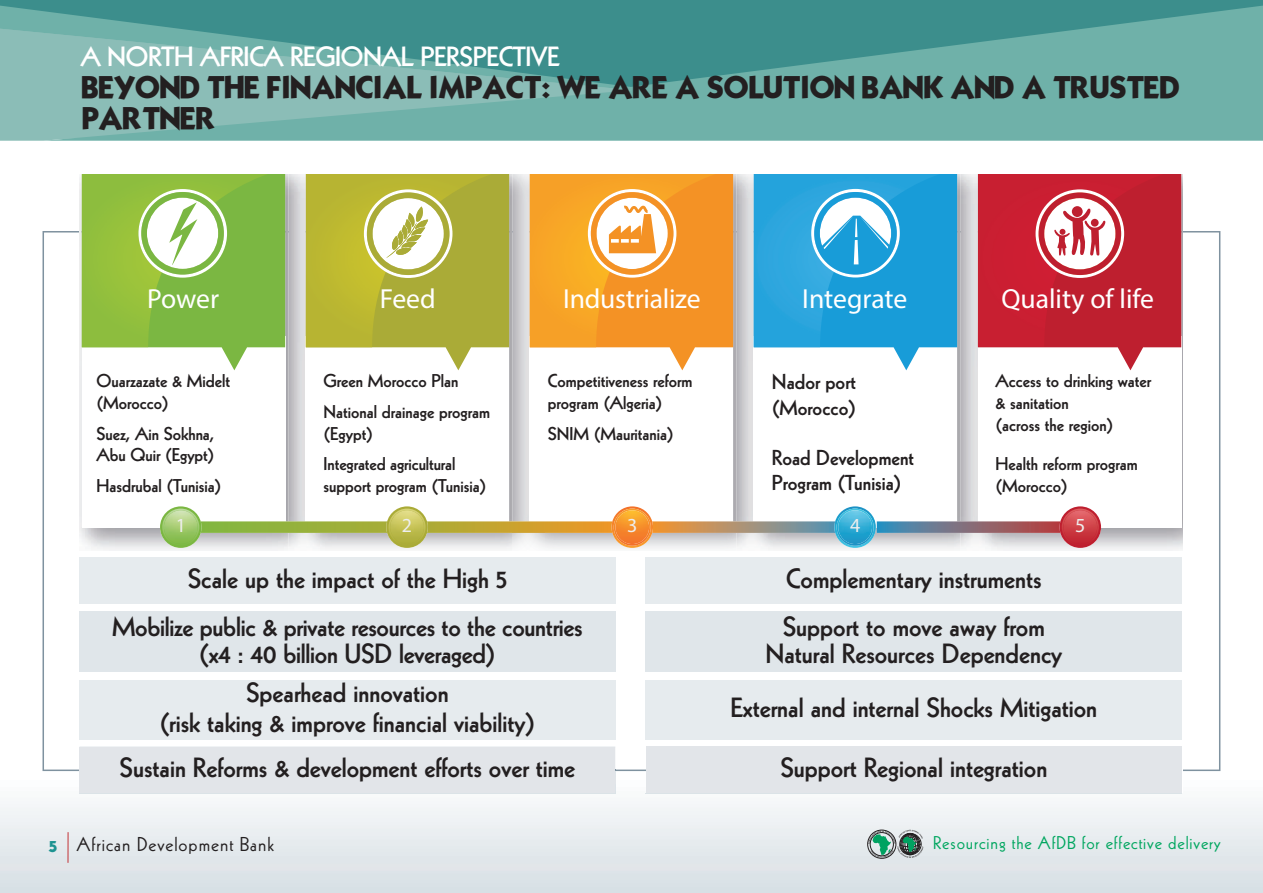
<style>
.page{position:relative;width:1263px;height:893px;background:#fff}
.page>*{position:absolute;margin:0;border:0;box-sizing:border-box;transform-origin:0 0}
.t1{font:700 27.6px "Open Sans";letter-spacing:-.005em;color:#fff}
.t2{font:800 27px/27px "Kabel";color:#231f20;text-align:center}
.t3{font:27px/31.5px "Kabel Bd Normal";letter-spacing:-.06em;color:#231f20}
.t4{font:800 27px "Kabel";letter-spacing:-.01em;color:#fff}
.t5{font:800 21px/25.2px "Kabel";color:#231f20}
.t6{font:700 19.95px "Open Sans";color:#edeeed}
.t7{font:19.5px "Kabel";letter-spacing:.05em;color:#231f20}
.t8{font:800 18px/21.6px "Kabel";color:#231f20}
.t9{font:18px "Kabel";letter-spacing:.05em;color:#00a65f}
.s1{font-family:"Kabel Bd Normal";font-size:13.5px;color:#1d9391}
</style>
<div class="page">
<img style="left:0;top:174px;width:1263px;height:719px">
<div style="left:632px;top:87px;width:631px;height:54px;background:#6fb1a9"></div>
<svg style="left:0;top:0;width:1263px;height:87px;background:#4f9b97"></svg>
<svg style="left:0;top:24px;width:43px;height:2px"></svg>
<svg style="left:0;top:26px;width:632px;height:115px;background:#73b0aa"></svg>
<hr style="left:68px;top:832px;width:1px;height:31px;background:#c33235">
<div style="left:867px;top:830px;width:29px;height:28px;border:1px solid #231f20;border-radius:50%"></div>
<svg style="left:868px;top:830px;width:55px;height:28px;background:#7e9f94"></svg>
<div style="left:79px;top:557px;width:536px;height:47px;background:#e6ebee"></div>
<div style="left:646px;top:557px;width:536px;height:47px;background:#e6ebee"></div>
<div style="left:79px;top:612px;width:536px;height:59px;background:#e0e6ea"></div>
<div style="left:646px;top:612px;width:536px;height:59px;background:#e0e6ea"></div>
<div style="left:79px;top:680px;width:536px;height:59px;background:#e6ebee"></div>
<div style="left:646px;top:680px;width:536px;height:59px;background:#e6ebee"></div>
<img style="left:79px;top:174px;width:433px;height:376px">
<div style="left:82px;top:336px;width:203px;height:191px;background:#fff"></div>
<div style="left:306px;top:336px;width:203px;height:191px;background:#fff"></div>
<img style="left:512px;top:548px;width:224px;height:2px">
<img style="left:733px;top:174px;width:3px;height:332px">
<img style="left:512px;top:174px;width:18px;height:332px">
<div style="left:530px;top:336px;width:203px;height:191px;background:#fff"></div>
<img style="left:736px;top:174px;width:446px;height:376px">
<div style="left:754px;top:336px;width:203px;height:191px;background:#fff"></div>
<div style="left:978px;top:336px;width:203px;height:191px;background:#fff"></div>
<svg style="left:1059px;top:506px;width:42px;height:42px"></svg>
<svg style="left:160px;top:506px;width:42px;height:42px"></svg>
<svg style="left:530px;top:174px;width:203px;height:196px"></svg>
<svg style="left:82px;top:174px;width:203px;height:196px"></svg>
<svg style="left:754px;top:174px;width:203px;height:196px"></svg>
<svg style="left:978px;top:174px;width:203px;height:196px"></svg>
<svg style="left:306px;top:174px;width:203px;height:196px"></svg>
<svg style="left:162px;top:506px;width:937px;height:42px"></svg>
<img style="left:838px;top:510px;width:34px;height:34px;border-radius:50%">
<img style="left:79px;top:746px;width:536px;height:2px">
<img style="left:79px;top:793px;width:536px;height:1px">
<svg style="left:615px;top:769px;width:1px;height:24px"></svg>
<div style="left:79px;top:748px;width:536px;height:45px;background:#e2e5e9"></div>
<img style="left:646px;top:793px;width:536px;height:1px">
<div style="left:646px;top:746px;width:536px;height:47px;background:#e2e5e9"></div>
<p class="t4" style="left:81px;top:47px;width:480px">A NORTH AFRICA REGIONAL PERSPECTIVE</p>
<p class="t3" style="left:81px;top:74px;width:1101px">BEYOND THE FINANCIAL IMPACT: WE ARE A SOLUTION BANK AND A TRUSTED<br>PARTNER</p>
<p class="t1" style="left:147px;top:288px;width:73px">Power</p>
<p class="t1" style="left:380px;top:288px;width:57px">Feed</p>
<p class="t1" style="left:563px;top:288px;width:139px">Industrialize</p>
<p class="t1" style="left:802px;top:288px;width:107px">Integrate</p>
<p class="t1" style="left:1001px;top:288px;width:154px">Quality of life</p>
<p class="t8" style="left:96px;top:371px;width:135px">Ouarzazate &amp; Midelt (Morocco)</p>
<p class="t8" style="left:96px;top:424px;width:120px">Suez, Ain Sokhna,<br>Abu Quir (Egypt)</p>
<p class="t8" style="left:96px;top:476px;width:126px">Hasdrubal (Tunisia)</p>
<p class="t8" style="left:324px;top:367px;width:168px;line-height:30.6px">Green Morocco Plan<br>National drainage program</p>
<p class="t8" style="left:324px;top:419px;width:133px;line-height:30.6px">(Egypt)<br>Integrated agricultural</p>
<p class="t8" style="left:324px;top:476px;width:164px">support program (Tunisia)</p>
<p class="t8" style="left:548px;top:371px;width:146px">Competitiveness reform program (Algeria)</p>
<p class="t8" style="left:548px;top:424px;width:128px">SNIM (Mauritania)</p>
<p class="t5" style="left:772px;top:371px;width:86px">Nador port (Morocco)</p>
<p class="t5" style="left:772px;top:447px;width:144px">Road Development<br>Program (Tunisia)</p>
<p class="t8" style="left:995px;top:371px;width:157px">Access to drinking water &amp; sanitation<br>(across the region)</p>
<p class="t8" style="left:995px;top:454px;width:144px">Health reform program (Morocco)</p>
<p class="t6" style="left:176px;top:517px;width:12px">1</p>
<p class="t6" style="left:402px;top:517px;width:12px">2</p>
<p class="t6" style="left:627px;top:517px;width:12px">3</p>
<p class="t6" style="left:1075px;top:517px;width:12px">5</p>
<p class="t6" style="left:850px;top:517px;width:12px">4</p>
<p class="t2" style="left:188px;top:567px;width:321px">Scale up the impact of the High 5</p>
<p class="t2" style="left:786px;top:567px;width:257px">Complementary instruments</p>
<p class="t2" style="left:112px;top:615px;width:472px">Mobilize public &amp; private resources to the countries (x4 : 40 billion USD leveraged)</p>
<p class="t2" style="left:765px;top:615px;width:298px">Support to move away from<br>Natural Resources Dependency</p>
<p class="t2" style="left:159px;top:680px;width:378px;line-height:30px">Spearhead innovation<br>(risk taking &amp; improve financial viability)</p>
<p class="t2" style="left:730px;top:696px;width:368px">External and internal Shocks Mitigation</p>
<p class="t2" style="left:120px;top:756px;width:457px">Sustain Reforms &amp; development efforts over time</p>
<p class="t2" style="left:780px;top:756px;width:268px">Support Regional integration</p>
<p class="t7" style="left:48px;top:837px;width:227px"><span class="s1">5</span> African Development Bank</p>
<p class="t9" style="left:933px;top:836px;width:289px">Resourcing the AfDB for effective delivery</p>
</div>
